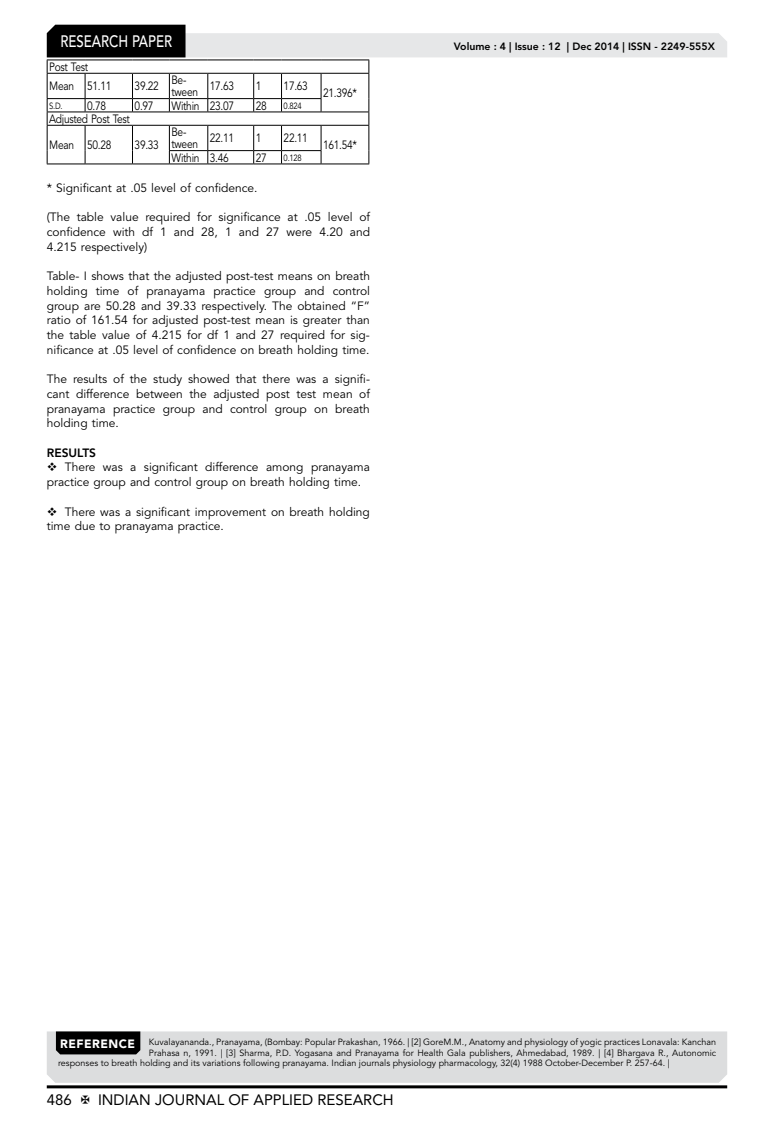
<style>
.page{position:relative;width:774px;height:1136px;background:#fff}
.page>*{position:absolute;margin:0;border:0;box-sizing:border-box;transform-origin:0 0}
.t1{font:500 16.5px "Avenir LT Std";color:#fff;scale:.8 1}
.t2{font:15px "Avenir LT Std";color:#000}
.t3{font:12px/14.7px "Avenir LT Std";color:#000;text-align:justify}
.t4{font:12px/12px "Avenir LT Std";color:#000;scale:.85 1}
.t5{font:12px/19.4px "Avenir LT Std";letter-spacing:-.03em;color:#000;scale:.85 1}
.t6{font:800 12px "Avenir LT Std";color:#000}
.t7{font:800 10.5px "Avenir LT Std";color:#000}
.t8{font:9px "Avenir LT Std";color:#000}
.t9{font:9px "Avenir LT Std";color:#000;scale:.85 1}
.s1{font-weight:900;font-size:12px;color:#fff}
</style>
<div class="page">
<hr style="left:47px;top:1085px;width:680px;height:3px;background:#000">
<svg style="left:47px;top:1031px;width:680px;height:51px;background:#d0d1d2"></svg>
<svg style="left:47px;top:25px;width:680px;height:139px"></svg>
<hr style="left:281px;top:163px;width:40px;height:1px;background:#000">
<hr style="left:321px;top:163px;width:48px;height:1px;background:#000">
<h1 class="t1" style="left:60px;top:32px;width:139px">RESEARCH PAPER</h1>
<p class="t5" style="left:49px;top:58px;width:75px">Post Test<br>Mean 51.11</p>
<p class="t4" style="left:135px;top:81px;width:30px">39.22</p>
<p class="t4" style="left:171px;top:75px;width:33px">Be&shy;tween</p>
<p class="t4" style="left:210px;top:81px;width:30px">17.63</p>
<p class="t4" style="left:256px;top:81px;width:8px">1</p>
<p class="t4" style="left:284px;top:81px;width:30px">17.63</p>
<p class="t9" style="left:49px;top:100px;width:17px">S.D.</p>
<p class="t4" style="left:87px;top:100px;width:24px">0.78</p>
<p class="t4" style="left:135px;top:100px;width:24px">0.97</p>
<p class="t5" style="left:171px;top:96px;width:75px">Within 23.07</p>
<p class="t4" style="left:256px;top:100px;width:14px">28</p>
<p class="t9" style="left:284px;top:100px;width:23px">0.824</p>
<p class="t5" style="left:49px;top:106px;width:96px;line-height:26px">Adjusted Post Test<br>Mean 50.28</p>
<p class="t4" style="left:171px;top:127px;width:33px">Be&shy;tween</p>
<p class="t4" style="left:210px;top:133px;width:30px">22.11</p>
<p class="t4" style="left:256px;top:133px;width:8px">1</p>
<p class="t4" style="left:284px;top:133px;width:30px">22.11</p>
<p class="t4" style="left:135px;top:139px;width:30px">39.33</p>
<p class="t4" style="left:323px;top:87px;width:41px">21.396*</p>
<p class="t4" style="left:323px;top:139px;width:41px">161.54*</p>
<p class="t5" style="left:171px;top:148px;width:69px">Within 3.46</p>
<p class="t4" style="left:256px;top:152px;width:14px">27</p>
<p class="t9" style="left:284px;top:152px;width:23px">0.128</p>
<p class="t3" style="left:47px;top:181px;width:212px">* Significant at .05 level of confidence.</p>
<p class="t3" style="left:47px;top:210px;width:325px">(The table value required for significance at .05 level of confidence with df 1 and 28, 1 and 27 were 4.20 and 4.215 respectively)</p>
<p class="t3" style="left:47px;top:269px;width:325px">Table- I shows that the adjusted post-test means on breath holding time of pranayama practice group and control group are 50.28 and 39.33 respectively. The obtained “F” ratio of 161.54 for adjusted post-test mean is greater than the table value of 4.215 for df 1 and 27 required for sig&shy;nificance at .05 level of confidence on breath holding time.</p>
<p class="t3" style="left:47px;top:372px;width:325px">The results of the study showed that there was a signifi&shy;cant difference between the adjusted post test mean of pranayama practice group and control group on breath holding time.</p>
<p class="t6" style="left:47px;top:445px;width:51px">RESULTS</p>
<p class="t3" style="left:47px;top:460px;width:325px">❖ There was a significant difference among pranayama practice group and control group on breath holding time.</p>
<p class="t3" style="left:47px;top:504px;width:325px">❖ There was a significant improvement on breath holding time due to pranayama practice.</p>
<p class="t7" style="left:454px;top:41px;width:262px">Volume : 4 | Issue : 12 | Dec 2014 | ISSN - 2249-555X</p>
<p class="t8" style="left:60px;top:1036px;width:657px"><span class="s1">REFERENCE</span> Kuvalayananda., Pranayama, (Bombay: Popular Prakashan, 1966. | [2] GoreM.M., Anatomy and physiology of yogic practices Lonavala: Kanchan</p>
<p class="t8" style="left:149px;top:1047px;width:569px">Prahasa n, 1991. | [3] Sharma, P.D. Yogasana and Pranayama for Health Gala publishers, Ahmedabad, 1989. | [4] Bhargava R., Autonomic</p>
<p class="t8" style="left:58px;top:1057px;width:613px">responses to breath holding and its variations following pranayama. Indian journals physiology pharmacology, 32(4) 1988 October-December P. 257-64. |</p>
<p class="t2" style="left:47px;top:1090px;width:27px">486</p>
<p class="t2" style="left:98px;top:1090px;width:297px">INDIAN JOURNAL OF APPLIED RESEARCH</p>
</div>
